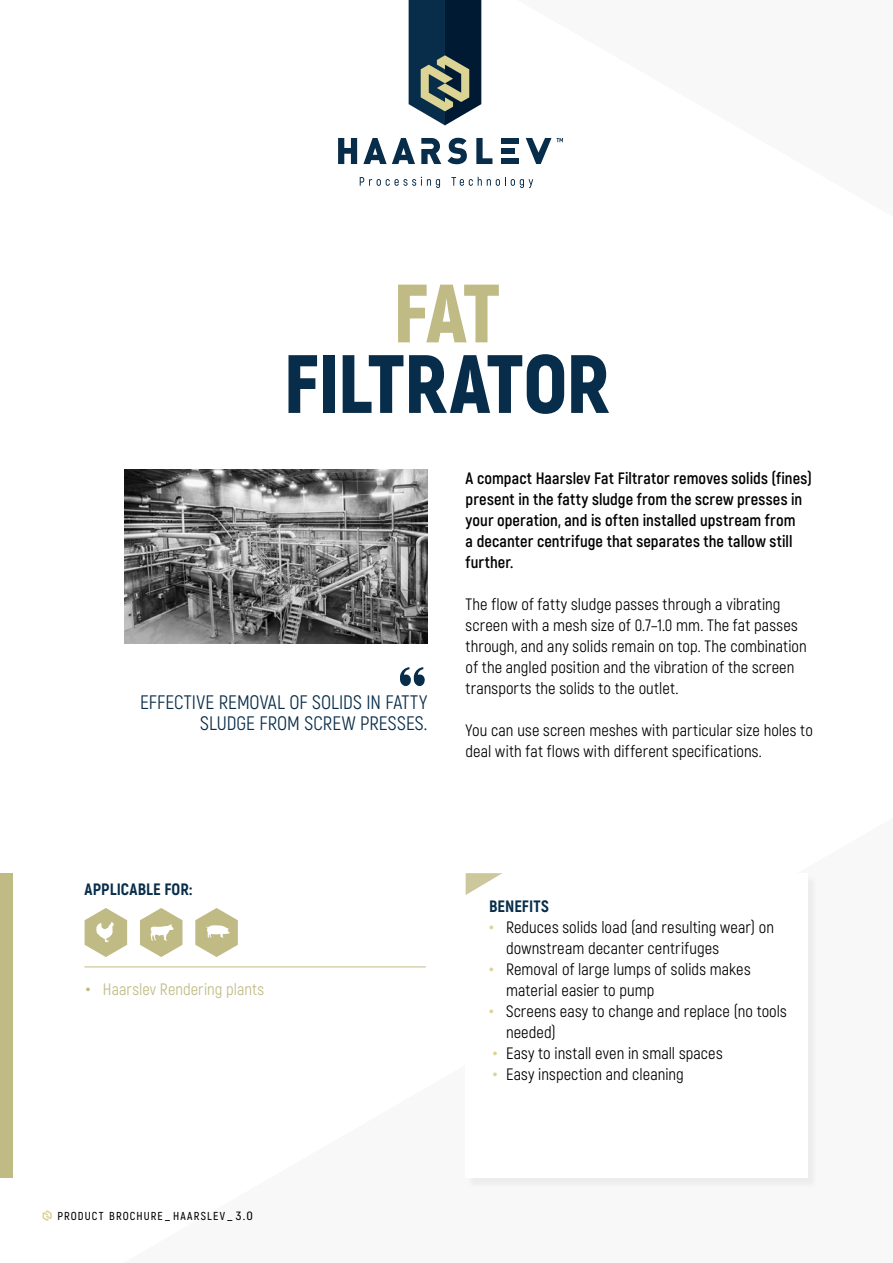
<style>
.page{position:relative;width:893px;height:1263px;background:#fff}
.page>*{position:absolute;margin:0;border:0;box-sizing:border-box;transform-origin:0 0}
.t1{font:900 82.5px "Akrobat";letter-spacing:-.015em;color:#082d4a}
.t2{font:900 82.5px "Akrobat";color:#c0ba84}
.t3{font:19.5px/21px "Akrobat";letter-spacing:.005em;color:#082d4a;text-align:right}
.t4{font:16.5px/21px "Akrobat";letter-spacing:.005em;color:#000}
.t5{font:700 16.5px/21px "Akrobat";letter-spacing:.01em;color:#000}
.t6{font:16.5px "Akrobat";letter-spacing:.005em;color:#c0ba84}
.t7{font:800 16.5px "Akrobat";letter-spacing:.005em;color:#082d4a}
.t8{font:600 11.55px "Akrobat";letter-spacing:.095em;color:#000}
.s1{font-weight:700;font-size:22.5px}
.s2{font-weight:700;font-size:22.5px;color:#dcd494}
.s3{font-size:12px}
</style>
<div class="page">
<svg style="left:360px;top:177px;width:80px;height:11px"></svg>
<svg style="left:451px;top:177px;width:82px;height:11px"></svg>
<svg style="left:557px;top:138px;width:6px;height:4px"></svg>
<svg style="left:338px;top:138px;width:19px;height:26px"></svg>
<svg style="left:526px;top:138px;width:25px;height:26px"></svg>
<svg style="left:363px;top:138px;width:52px;height:26px"></svg>
<svg style="left:421px;top:138px;width:20px;height:26px"></svg>
<svg style="left:447px;top:138px;width:20px;height:26px"></svg>
<svg style="left:476px;top:138px;width:16px;height:26px"></svg>
<div style="left:501px;top:158px;width:17px;height:6px;background:#082d4a"></div>
<div style="left:501px;top:148px;width:13px;height:6px;background:#082d4a"></div>
<div style="left:501px;top:138px;width:17px;height:6px;background:#082d4a"></div>
<svg style="left:409px;top:0;width:72px;height:125px;background:#384f5b"></svg>
<svg style="left:400px;top:667px;width:25px;height:19px"></svg>
<div style="left:467px;top:875px;width:351px;height:314px;background:#efefef"></div>
<div style="left:466px;top:873px;width:342px;height:305px;background:#fff"></div>
<svg style="left:466px;top:873px;width:36px;height:22px"></svg>
<img style="left:124px;top:470px;width:303px;height:173px">
<svg style="left:43px;top:1210px;width:9px;height:11px"></svg>
<svg style="left:140px;top:908px;width:42px;height:49px"></svg>
<svg style="left:195px;top:908px;width:43px;height:49px"></svg>
<svg style="left:85px;top:908px;width:42px;height:49px"></svg>
<hr style="left:84px;top:966px;width:342px;height:1px;background:#c0ba84">
<div style="left:0;top:873px;width:13px;height:305px;background:#c0ba84"></div>
<h1 class="t2" style="left:393px;top:260px;width:109px">FAT</h1>
<h1 class="t1" style="left:283px;top:330px;width:328px">FILTRATOR</h1>
<p class="t3" style="left:140px;top:692px;width:289px">EFFECTIVE REMOVAL OF SOLIDS IN FATTY<br>SLUDGE FROM SCREW PRESSES.</p>
<p class="t5" style="left:466px;top:467px;width:348px">A compact Haarslev Fat Filtrator removes solids (fines) present in the fatty sludge from the screw presses in your operation, and is often installed upstream from<br>a decanter centrifuge that separates the tallow still further.</p>
<p class="t4" style="left:466px;top:594px;width:343px">The flow of fatty sludge passes through a vibrating screen with a mesh size of 0.7–1.0 mm. The fat passes through, and any solids remain on top. The combination of the angled position and the vibration of the screen transports the solids to the outlet.</p>
<p class="t4" style="left:466px;top:720px;width:349px">You can use screen meshes with particular size holes to deal with fat flows with different specifications.</p>
<p class="t7" style="left:84px;top:879px;width:109px">APPLICABLE FOR:</p>
<p class="t6" style="left:86px;top:979px;width:180px"><span class="s1">•</span> Haarslev Rendering plants</p>
<p class="t7" style="left:489px;top:896px;width:61px">BENEFITS</p>
<p class="t4" style="left:506px;top:917px;width:270px;text-indent:-17px"><span class="s2">•</span> Reduces solids load (and resulting wear) on downstream decanter centrifuges</p>
<p class="t4" style="left:506px;top:959px;width:246px;text-indent:-17px"><span class="s2">•</span> Removal of large lumps of solids makes material easier to pump</p>
<p class="t4" style="left:506px;top:1001px;width:282px;text-indent:-17px"><span class="s2">•</span> Screens easy to change and replace (no tools needed)</p>
<p class="t4" style="left:493px;top:1043px;width:231px"><span class="s2">•</span> Easy to install even in small spaces</p>
<p class="t4" style="left:493px;top:1064px;width:193px"><span class="s2">•</span> Easy inspection and cleaning</p>
<p class="t8" style="left:57px;top:1209px;width:197px">PRODUCT BROCHURE<span class="s3">_</span>HAARSLEV<span class="s3">_ 3.0</span></p>
</div>
